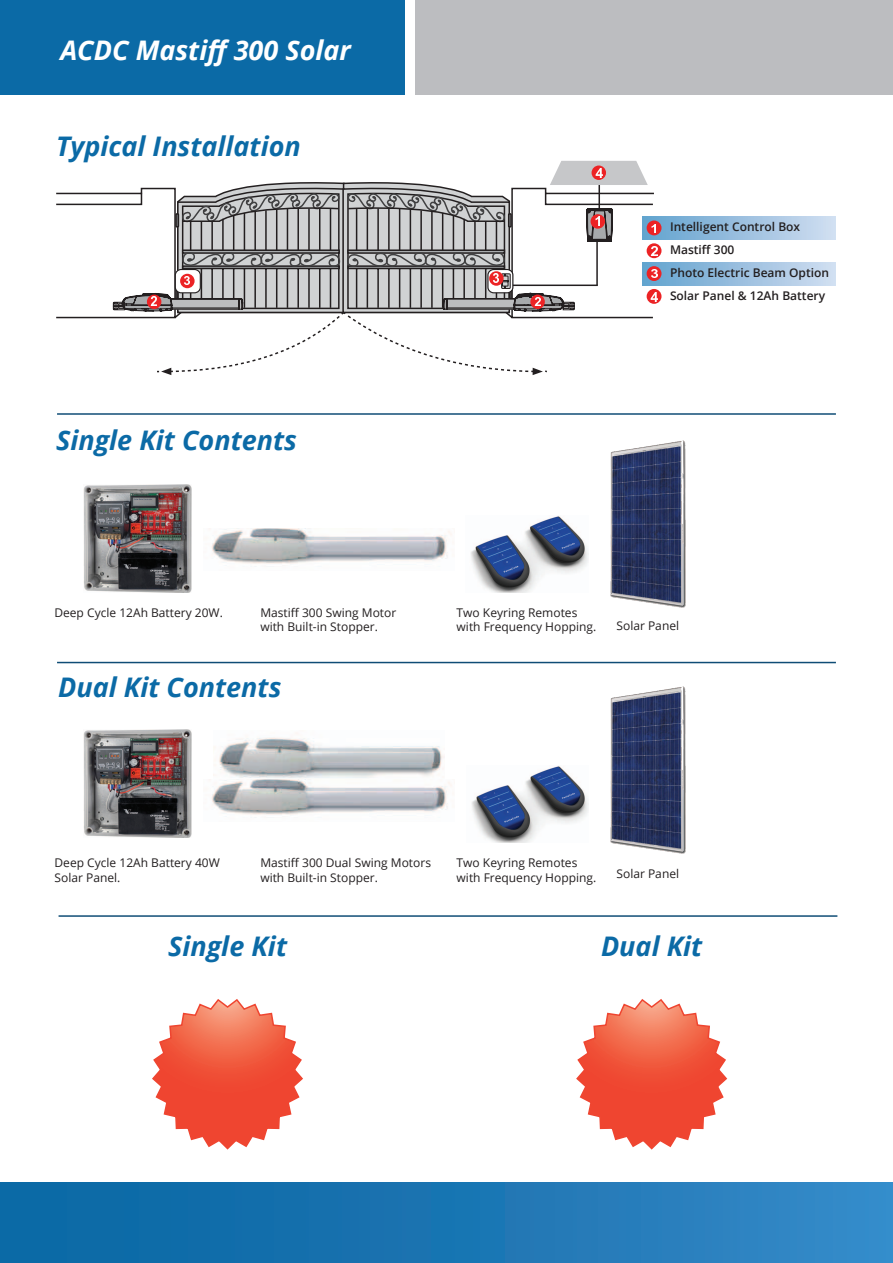
<style>
.page{position:relative;width:893px;height:1263px;background:#fff}
.page>*{position:absolute;margin:0;border:0;box-sizing:border-box;transform-origin:0 0}
.t1{font:italic 700 27px "Open Sans";color:#0b6aa6}
.t2{font:italic 700 27px "Open Sans";color:#fff}
.t3{font:12px/14.4px "Open Sans";color:#231f20}
.t4{font:600 12px/23.2px "Open Sans";color:#231f20}
</style>
<div class="page">
<svg style="left:56px;top:192px;width:57px;height:127px"></svg>
<img style="left:211px;top:529px;width:241px;height:38px">
<svg style="left:152px;top:999px;width:151px;height:151px"></svg>
<div style="left:642px;top:263px;width:193px;height:23px;background:linear-gradient(to right,#63a0cb,#d0def2)"></div>
<div style="left:642px;top:216px;width:193px;height:24px;background:linear-gradient(to right,#63a0cc,#d0def2)"></div>
<div style="left:646px;top:221px;width:15px;height:14px;background:#ec2325;border-radius:50%"></div>
<svg style="left:646px;top:243px;width:15px;height:15px"></svg>
<svg style="left:646px;top:266px;width:15px;height:15px"></svg>
<div style="left:646px;top:289px;width:15px;height:15px;background:#ec2325;border-radius:50%"></div>
<svg style="left:113px;top:160px;width:544px;height:215px"></svg>
<img style="left:213px;top:733px;width:231px;height:47px">
<img style="left:211px;top:780px;width:241px;height:38px">
<hr style="left:57px;top:662px;width:778px;height:1px;background:#0f4d76">
<hr style="left:57px;top:413px;width:778px;height:2px;background:#0f4d76">
<hr style="left:59px;top:915px;width:778px;height:2px;background:#0f4d76">
<div style="left:0;top:1182px;width:892px;height:81px;background:linear-gradient(to right,#0665a1,#3489c7)"></div>
<div style="left:415px;top:0;width:477px;height:95px;background:#bcbdc0"></div>
<div style="left:0;top:0;width:405px;height:95px;background:#0b6aa6"></div>
<hr style="left:598px;top:185px;width:2px;height:26px;background:#231f20">
<svg style="left:576px;top:999px;width:152px;height:151px"></svg>
<img style="left:83px;top:485px;width:108px;height:108px">
<img style="left:83px;top:729px;width:108px;height:108px">
<img style="left:610px;top:687px;width:75px;height:167px">
<img style="left:610px;top:441px;width:75px;height:167px">
<img style="left:471px;top:516px;width:117px;height:77px">
<img style="left:471px;top:766px;width:117px;height:77px">
<h1 class="t2" style="left:60px;top:31px;width:292px">ACDC Mastiff 300 Solar</h1>
<h1 class="t1" style="left:56px;top:127px;width:246px">Typical Installation</h1>
<h1 class="t1" style="left:56px;top:421px;width:242px">Single Kit Contents</h1>
<p class="t4" style="left:670px;top:215px;width:161px">Intelligent Control Box<br>Mastiff 300<br>Photo Electric Beam Option<br>Solar Panel &amp; 12Ah Battery</p>
<p class="t3" style="left:54px;top:605px;width:170px">Deep Cycle 12Ah Battery 20W.</p>
<p class="t3" style="left:260px;top:605px;width:137px">Mastiff 300 Swing Motor with Built-in Stopper.</p>
<p class="t3" style="left:456px;top:605px;width:141px">Two Keyring Remotes with Frequency Hopping.</p>
<h1 class="t1" style="left:58px;top:668px;width:225px">Dual Kit Contents</h1>
<p class="t3" style="left:616px;top:619px;width:64px">Solar Panel</p>
<p class="t3" style="left:55px;top:855px;width:167px">Deep Cycle 12Ah Battery 40W<br>Solar Panel.</p>
<p class="t3" style="left:260px;top:855px;width:172px">Mastiff 300 Dual Swing Motors with Built-in Stopper.</p>
<p class="t3" style="left:456px;top:855px;width:141px">Two Keyring Remotes with Frequency Hopping.</p>
<p class="t3" style="left:616px;top:866px;width:64px">Solar Panel</p>
<h1 class="t1" style="left:168px;top:927px;width:120px">Single Kit</h1>
<h1 class="t1" style="left:601px;top:927px;width:103px">Dual Kit</h1>
</div>
